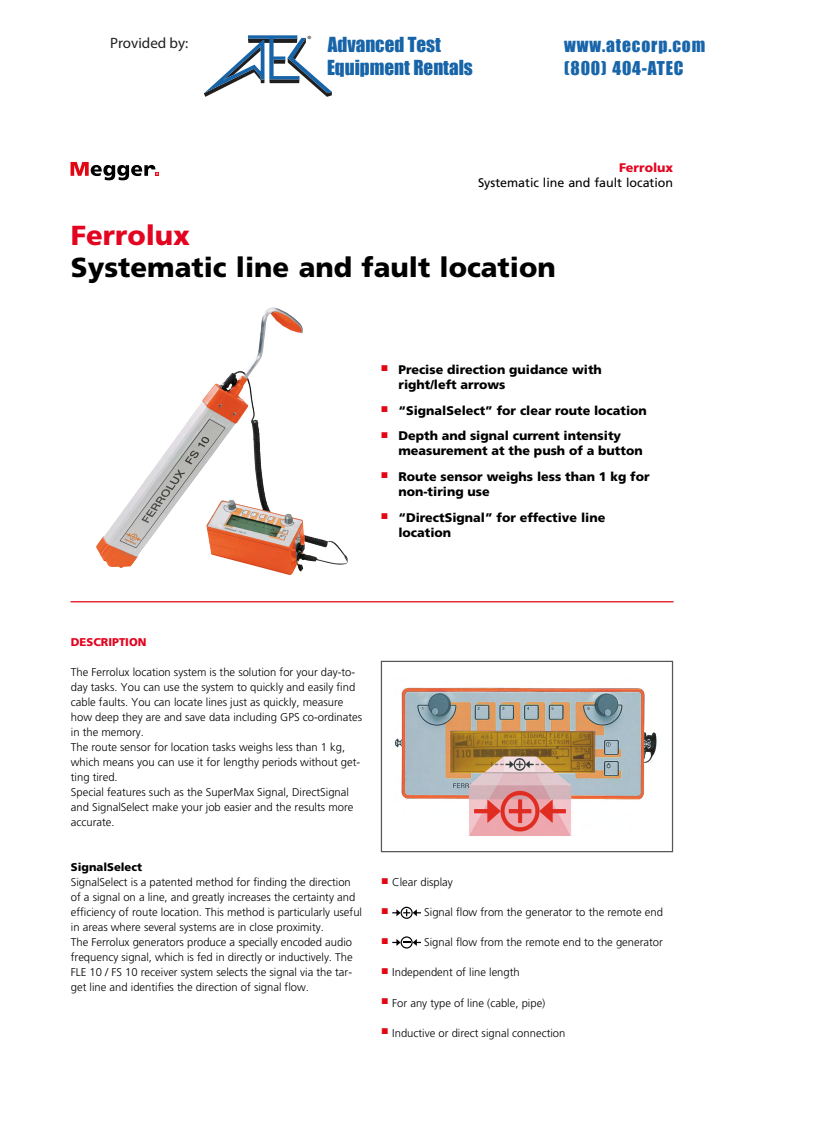
<style>
.page{position:relative;width:837px;height:1144px;background:#fff}
.page>*{position:absolute;margin:0;border:0;box-sizing:border-box;transform-origin:0 0}
.t1{font:900 27.5px "Frutiger LT Std";color:#000}
.t2{font:900 27.5px "Frutiger LT Std";color:#e30520}
.t3{font:19px/22.5px "Impact";color:#1764a8}
.t4{font:17.5px/22.8px "Impact";letter-spacing:.05em;color:#1865aa}
.t5{font:15px "Myriad Pro";color:#211e1e}
.t6{font:900 12.5px/15px "Frutiger LT Std";color:#000}
.t7{font:12.5px "Frutiger LT Std";color:#000}
.t8{font:900 12.5px "Frutiger LT Std";color:#e30520}
.t9{font:12.5px "Arial";color:#e30613}
.t10{font:300 11.25px/15px "Frutiger LT Std";color:#000}
.t11{font:900 11.25px "Frutiger LT Std";color:#000}
.t12{font:900 11.25px "Frutiger LT Std";color:#e30520}
.t13{font:9px "Calibri";color:#211e1e}
</style>
<div class="page">
<svg style="left:71px;top:162px;width:88px;height:18px"></svg>
<hr style="left:71px;top:601px;width:603px;height:1px;background:#e30613">
<img style="left:96px;top:307px;width:177px;height:261px">
<svg style="left:392px;top:906px;width:29px;height:12px"></svg>
<svg style="left:392px;top:936px;width:29px;height:12px"></svg>
<img style="left:395px;top:687px;width:262px;height:147px">
<div style="left:381px;top:660px;width:292px;height:192px;border:1px solid #575756"></div>
<svg style="left:204px;top:35px;width:128px;height:62px"></svg>
<p class="t13" style="left:307px;top:33px;width:6px">®</p>
<h2 class="t3" style="left:327px;top:33px;width:147px">Advanced Test<br>Equipment Rentals</h2>
<h3 class="t5" style="left:110px;top:34px;width:80px">Provided by:</h3>
<h3 class="t4" style="left:564px;top:33px;width:143px">www.atecorp.com (800) 404-ATEC</h3>
<p class="t8" style="left:619px;top:160px;width:56px">Ferrolux</p>
<p class="t7" style="left:478px;top:175px;width:197px">Systematic line and fault location</p>
<h1 class="t2" style="left:71px;top:218px;width:121px">Ferrolux</h1>
<h1 class="t1" style="left:71px;top:251px;width:486px">Systematic line and fault location</h1>
<p class="t6" style="left:398px;top:362px;width:205px;text-indent:-18px"><sup>■</sup> Precise direction guidance with right/left arrows</p>
<p class="t6" style="left:381px;top:402px;width:268px"><sup>■</sup> “SignalSelect” for clear route location</p>
<p class="t6" style="left:398px;top:428px;width:246px;text-indent:-18px"><sup>■</sup> Depth and signal current intensity measurement at the push of a button</p>
<p class="t6" style="left:398px;top:469px;width:253px;text-indent:-18px"><sup>■</sup> Route sensor weighs less than 1 kg for non-tiring use</p>
<p class="t6" style="left:398px;top:509px;width:208px;text-indent:-18px"><sup>■</sup> “DirectSignal” for effective line location</p>
<p class="t12" style="left:71px;top:635px;width:77px">DESCRIPTION</p>
<p class="t10" style="left:71px;top:664px;width:293px">The Ferrolux location system is the solution for your day-to&shy;day tasks. You can use the system to quickly and easily find cable faults. You can locate lines just as quickly, measure how deep they are and save data including GPS co-ordinates in the memory.<br>The route sensor for location tasks weighs less than 1 kg, which means you can use it for lengthy periods without get&shy;ting tired.<br>Special features such as the SuperMax Signal, DirectSignal and SignalSelect make your job easier and the results more accurate.</p>
<p class="t11" style="left:71px;top:860px;width:73px">SignalSelect</p>
<p class="t10" style="left:71px;top:874px;width:293px">SignalSelect is a patented method for finding the direction of a signal on a line, and greatly increases the certainty and efficiency of route location. This method is particularly useful in areas where several systems are in close proximity.<br>The Ferrolux generators produce a specially encoded audio frequency signal, which is fed in directly or inductively. The FLE 10 / FS 10 receiver system selects the signal via the tar&shy;get line and identifies the direction of signal flow.</p>
<p class="t10" style="left:381px;top:874px;width:73px"><sup>■</sup> Clear display</p>
<p class="t9" style="left:381px;top:900px;width:9px">■</p>
<p class="t10" style="left:424px;top:904px;width:240px">Signal flow from the generator to the remote end</p>
<p class="t9" style="left:381px;top:930px;width:9px">■</p>
<p class="t10" style="left:424px;top:934px;width:240px">Signal flow from the remote end to the generator</p>
<p class="t10" style="left:381px;top:964px;width:140px"><sup>■</sup> Independent of line length</p>
<p class="t10" style="left:381px;top:994px;width:166px"><sup>■</sup> For any type of line (cable, pipe)</p>
<p class="t10" style="left:381px;top:1024px;width:186px"><sup>■</sup> Inductive or direct signal connection</p>
</div>
